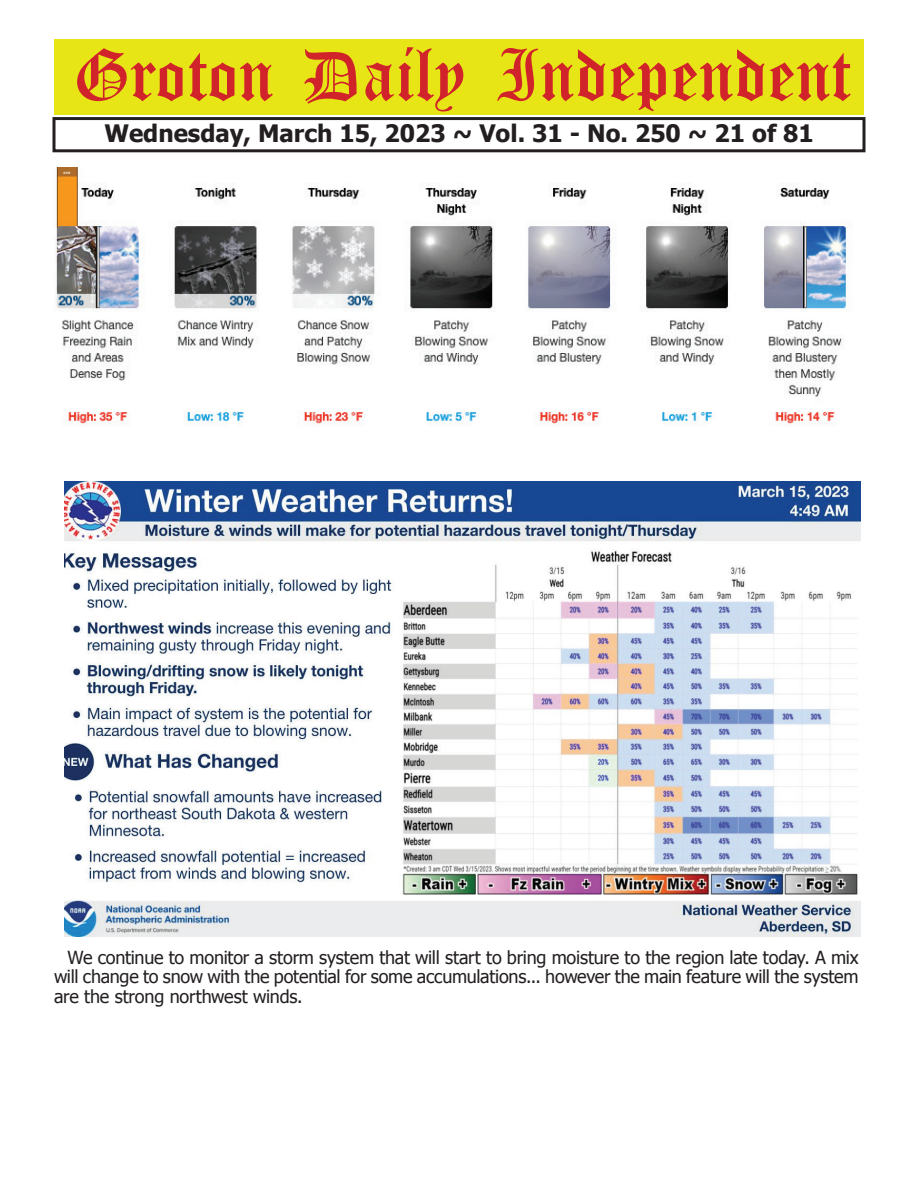
<style>
.page{position:relative;width:918px;height:1188px;background:#fff}
.page>*{position:absolute;margin:0;border:0;box-sizing:border-box;transform-origin:0 0}
.t1{font:54px "Old English Five";color:#d1232a}
.t2{font:700 24px "Tahoma";color:#231f20}
.t3{font:18px/19.5px "Tahoma";letter-spacing:-.01em;color:#231f20;text-align:justify}
</style>
<div class="page">
<div style="left:52px;top:117px;width:814px;height:35px;border:3px solid #231f20"></div>
<div style="left:54px;top:40px;width:810px;height:75px;background:#e7e515"></div>
<img style="left:54px;top:167px;width:797px;height:259px">
<img style="left:64px;top:482px;width:797px;height:454px">
<h1 class="t1" style="left:73px;top:50px;width:779px">Groton Daily Independent</h1>
<h2 class="t2" style="left:104px;top:116px;width:711px">Wednesday, March 15, 2023 ~ Vol. 31 - No. 250 ~ 21 of 81</h2>
<p class="t3" style="left:54px;top:947px;width:806px;text-indent:14px">We continue to monitor a storm system that will start to bring moisture to the region late today. A mix will change to snow with the potential for some accumulations... however the main feature will the system are the strong northwest winds.</p>
</div>
